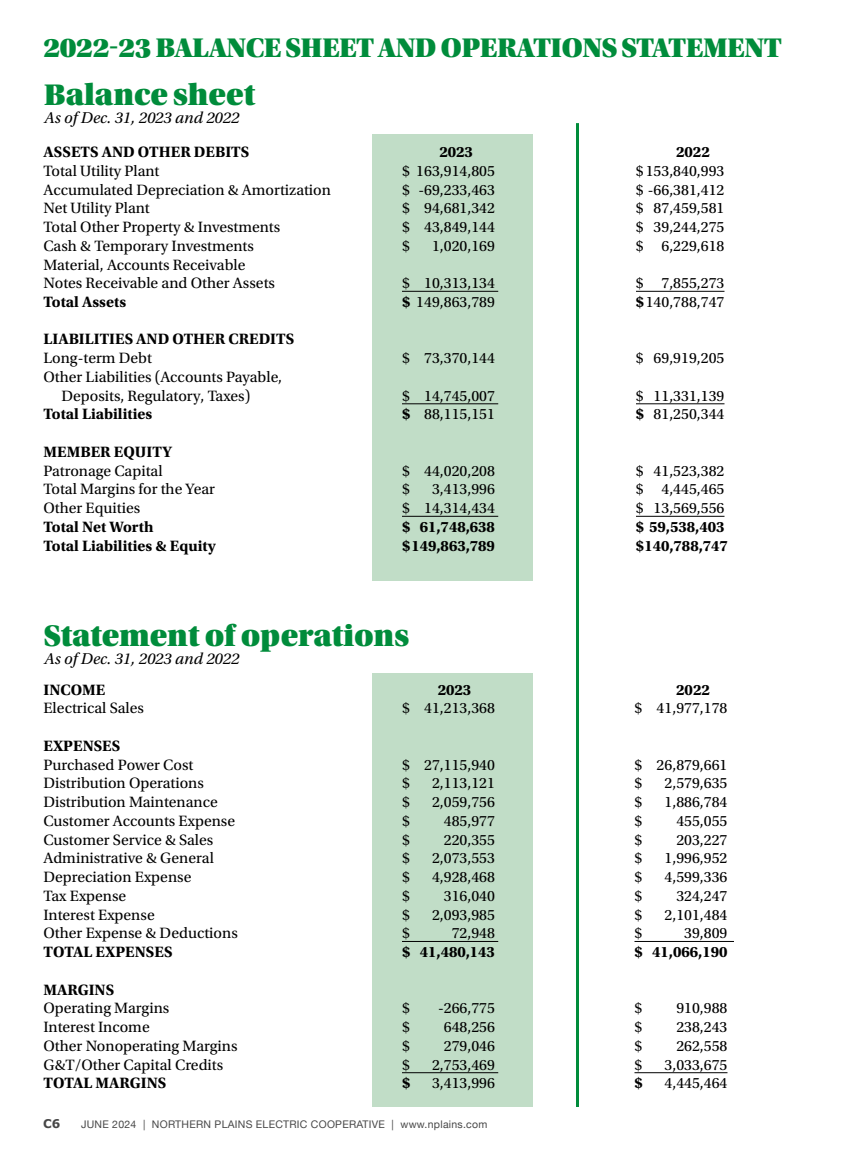
<style>
.page{position:relative;width:864px;height:1161px;background:#fff}
.page>*{position:absolute;margin:0;border:0;box-sizing:border-box;transform-origin:0 0}
.t1{font:31.5px "Utopia Std Black Headline";color:#008c3b}
.t2{font:28.5px "Utopia Std Black Headline";color:#008c3b}
.t3{font:italic 16.5px "Utopia Std";color:#000}
.t4{font:15.75px/18.8px "Utopia Std";color:#000}
.t5{font:700 15.75px "Utopia Std";color:#000}
.t6{font:700 12px "Verdana";color:#474747}
.t7{font:10.5px "Helvetica Neue";letter-spacing:.025em;color:#474747}
.s1{font-weight:700}
</style>
<div class="page">
<div style="left:372px;top:134px;width:161px;height:446px;background:#c1ddc7"></div>
<div style="left:372px;top:673px;width:161px;height:434px;background:#c1ddc7"></div>
<hr style="left:402px;top:291px;width:96px;height:1px;background:#000">
<hr style="left:636px;top:291px;width:88px;height:1px;background:#000">
<hr style="left:402px;top:403px;width:96px;height:1px;background:#000">
<hr style="left:636px;top:403px;width:88px;height:1px;background:#000">
<hr style="left:402px;top:516px;width:96px;height:1px;background:#000">
<hr style="left:636px;top:516px;width:88px;height:1px;background:#000">
<hr style="left:402px;top:941px;width:96px;height:1px;background:#000">
<hr style="left:634px;top:941px;width:100px;height:1px;background:#000">
<hr style="left:402px;top:1072px;width:96px;height:1px;background:#000">
<hr style="left:634px;top:1072px;width:94px;height:1px;background:#000">
<hr style="left:576px;top:123px;width:3px;height:984px;background:#008c3b">
<h2 class="t2" style="left:43px;top:33px;width:740px">2022-23 BALANCE SHEET AND OPERATIONS STATEMENT</h2>
<h1 class="t1" style="left:44px;top:78px;width:212px">Balance sheet</h1>
<p class="t3" style="left:44px;top:109px;width:197px">As of Dec. 31, 2023 and 2022</p>
<p class="t5" style="left:44px;top:143px;width:207px">ASSETS AND OTHER DEBITS</p>
<p class="t5" style="left:439px;top:143px;width:35px">2023</p>
<p class="t5" style="left:676px;top:143px;width:35px">2022</p>
<p class="t4" style="left:44px;top:162px;width:117px">Total Utility Plant</p>
<p class="t4" style="left:402px;top:162px;width:95px">$ 163,914,805</p>
<p class="t4" style="left:636px;top:162px;width:90px">$153,840,993</p>
<p class="t4" style="left:44px;top:180px;width:289px">Accumulated Depreciation &amp; Amortization</p>
<p class="t4" style="left:402px;top:180px;width:95px">$ -69,233,463</p>
<p class="t4" style="left:636px;top:180px;width:90px">$ -66,381,412</p>
<p class="t4" style="left:44px;top:199px;width:108px">Net Utility Plant</p>
<p class="t4" style="left:402px;top:199px;width:95px">$ 94,681,342</p>
<p class="t4" style="left:636px;top:199px;width:90px">$ 87,459,581</p>
<p class="t4" style="left:44px;top:218px;width:238px">Total Other Property &amp; Investments</p>
<p class="t4" style="left:402px;top:218px;width:95px">$ 43,849,144</p>
<p class="t4" style="left:636px;top:218px;width:90px">$ 39,244,275</p>
<p class="t4" style="left:44px;top:237px;width:212px">Cash &amp; Temporary Investments</p>
<p class="t4" style="left:402px;top:237px;width:9px">$</p>
<p class="t4" style="left:432px;top:237px;width:64px">1,020,169</p>
<p class="t4" style="left:636px;top:237px;width:90px">$ 6,229,618</p>
<p class="t4" style="left:44px;top:255px;width:233px">Material, Accounts Receivable<br>Notes Receivable and Other Assets</p>
<p class="t4" style="left:402px;top:274px;width:95px">$ 10,313,134</p>
<p class="t4" style="left:636px;top:274px;width:90px">$ 7,855,273</p>
<p class="t5" style="left:44px;top:293px;width:84px">Total Assets</p>
<p class="t4" style="left:402px;top:293px;width:95px"><span class="s1">$</span> 149,863,789</p>
<p class="t4" style="left:636px;top:293px;width:90px"><span class="s1">$</span>140,788,747</p>
<p class="t5" style="left:44px;top:330px;width:252px">LIABILITIES AND OTHER CREDITS</p>
<p class="t4" style="left:44px;top:349px;width:110px">Long-term Debt</p>
<p class="t4" style="left:402px;top:349px;width:95px">$ 73,370,144</p>
<p class="t4" style="left:636px;top:349px;width:90px">$ 69,919,205</p>
<p class="t4" style="left:62px;top:368px;width:222px;text-indent:-18px">Other Liabilities (Accounts Payable,<br>Deposits, Regulatory, Taxes)</p>
<p class="t4" style="left:402px;top:387px;width:95px">$ 14,745,007</p>
<p class="t4" style="left:636px;top:387px;width:90px">$ 11,331,139</p>
<p class="t5" style="left:44px;top:405px;width:110px">Total Liabilities</p>
<p class="t4" style="left:402px;top:405px;width:95px"><span class="s1">$</span> 88,115,151</p>
<p class="t4" style="left:636px;top:405px;width:90px"><span class="s1">$</span> 81,250,344</p>
<p class="t5" style="left:44px;top:443px;width:130px">MEMBER EQUITY</p>
<p class="t4" style="left:44px;top:461px;width:121px">Patronage Capital</p>
<p class="t4" style="left:402px;top:461px;width:95px">$ 44,020,208</p>
<p class="t4" style="left:636px;top:461px;width:90px">$ 41,523,382</p>
<p class="t4" style="left:44px;top:480px;width:173px">Total Margins for the Year</p>
<p class="t4" style="left:402px;top:480px;width:9px">$</p>
<p class="t4" style="left:432px;top:480px;width:64px">3,413,996</p>
<p class="t4" style="left:636px;top:480px;width:90px">$ 4,445,465</p>
<p class="t4" style="left:44px;top:499px;width:98px">Other Equities</p>
<p class="t4" style="left:402px;top:499px;width:95px">$ 14,314,434</p>
<p class="t4" style="left:636px;top:499px;width:90px">$ 13,569,556</p>
<p class="t5" style="left:44px;top:518px;width:111px">Total Net Worth</p>
<p class="t5" style="left:402px;top:518px;width:95px">$ 61,748,638</p>
<p class="t5" style="left:636px;top:518px;width:90px">$ 59,538,403</p>
<p class="t5" style="left:44px;top:536px;width:174px">Total Liabilities &amp; Equity</p>
<p class="t5" style="left:402px;top:536px;width:95px">$149,863,789</p>
<p class="t5" style="left:636px;top:536px;width:93px">$140,788,747</p>
<h1 class="t1" style="left:44px;top:619px;width:366px">Statement of operations</h1>
<p class="t3" style="left:44px;top:649px;width:197px">As of Dec. 31, 2023 and 2022</p>
<p class="t5" style="left:44px;top:680px;width:63px">INCOME</p>
<p class="t5" style="left:438px;top:680px;width:35px">2023</p>
<p class="t5" style="left:676px;top:680px;width:35px">2022</p>
<p class="t4" style="left:44px;top:699px;width:102px">Electrical Sales</p>
<p class="t4" style="left:402px;top:699px;width:95px">$ 41,213,368</p>
<p class="t4" style="left:635px;top:699px;width:95px">$ 41,977,178</p>
<p class="t5" style="left:44px;top:737px;width:78px">EXPENSES</p>
<p class="t4" style="left:44px;top:756px;width:151px">Purchased Power Cost</p>
<p class="t4" style="left:402px;top:756px;width:95px">$ 27,115,940</p>
<p class="t4" style="left:635px;top:756px;width:95px">$ 26,879,661</p>
<p class="t4" style="left:44px;top:774px;width:162px">Distribution Operations</p>
<p class="t4" style="left:402px;top:774px;width:9px">$</p>
<p class="t4" style="left:432px;top:774px;width:64px">2,113,121</p>
<p class="t4" style="left:635px;top:774px;width:9px">$</p>
<p class="t4" style="left:665px;top:774px;width:64px">2,579,635</p>
<p class="t4" style="left:44px;top:793px;width:176px">Distribution Maintenance</p>
<p class="t4" style="left:402px;top:793px;width:9px">$</p>
<p class="t4" style="left:432px;top:793px;width:64px">2,059,756</p>
<p class="t4" style="left:635px;top:793px;width:9px">$</p>
<p class="t4" style="left:665px;top:793px;width:64px">1,886,784</p>
<p class="t4" style="left:44px;top:812px;width:193px">Customer Accounts Expense</p>
<p class="t4" style="left:402px;top:812px;width:9px">$</p>
<p class="t4" style="left:444px;top:812px;width:53px">485,977</p>
<p class="t4" style="left:635px;top:812px;width:9px">$</p>
<p class="t4" style="left:676px;top:812px;width:53px">455,055</p>
<p class="t4" style="left:44px;top:830px;width:171px">Customer Service &amp; Sales</p>
<p class="t4" style="left:402px;top:830px;width:9px">$</p>
<p class="t4" style="left:444px;top:830px;width:53px">220,355</p>
<p class="t4" style="left:635px;top:830px;width:9px">$</p>
<p class="t4" style="left:676px;top:830px;width:53px">203,227</p>
<p class="t4" style="left:44px;top:849px;width:172px">Administrative &amp; General</p>
<p class="t4" style="left:402px;top:849px;width:9px">$</p>
<p class="t4" style="left:432px;top:849px;width:64px">2,073,553</p>
<p class="t4" style="left:635px;top:849px;width:9px">$</p>
<p class="t4" style="left:665px;top:849px;width:64px">1,996,952</p>
<p class="t4" style="left:44px;top:868px;width:149px">Depreciation Expense</p>
<p class="t4" style="left:402px;top:868px;width:9px">$</p>
<p class="t4" style="left:432px;top:868px;width:64px">4,928,468</p>
<p class="t4" style="left:635px;top:868px;width:9px">$</p>
<p class="t4" style="left:665px;top:868px;width:64px">4,599,336</p>
<p class="t4" style="left:44px;top:887px;width:84px">Tax Expense</p>
<p class="t4" style="left:402px;top:887px;width:9px">$</p>
<p class="t4" style="left:444px;top:887px;width:53px">316,040</p>
<p class="t4" style="left:635px;top:887px;width:9px">$</p>
<p class="t4" style="left:676px;top:887px;width:53px">324,247</p>
<p class="t4" style="left:44px;top:905px;width:113px">Interest Expense</p>
<p class="t4" style="left:402px;top:905px;width:9px">$</p>
<p class="t4" style="left:432px;top:905px;width:64px">2,093,985</p>
<p class="t4" style="left:635px;top:905px;width:9px">$</p>
<p class="t4" style="left:665px;top:905px;width:64px">2,101,484</p>
<p class="t4" style="left:44px;top:924px;width:196px">Other Expense &amp; Deductions</p>
<p class="t4" style="left:402px;top:924px;width:9px">$</p>
<p class="t4" style="left:452px;top:924px;width:45px">72,948</p>
<p class="t4" style="left:635px;top:924px;width:9px">$</p>
<p class="t4" style="left:684px;top:924px;width:45px">39,809</p>
<p class="t5" style="left:44px;top:943px;width:131px">TOTAL EXPENSES</p>
<p class="t5" style="left:402px;top:943px;width:95px">$ 41,480,143</p>
<p class="t5" style="left:635px;top:943px;width:95px">$ 41,066,190</p>
<p class="t5" style="left:44px;top:980px;width:72px">MARGINS</p>
<p class="t4" style="left:44px;top:999px;width:127px">Operating Margins</p>
<p class="t4" style="left:402px;top:999px;width:9px">$</p>
<p class="t4" style="left:438px;top:999px;width:58px">-266,775</p>
<p class="t4" style="left:635px;top:999px;width:9px">$</p>
<p class="t4" style="left:676px;top:999px;width:53px">910,988</p>
<p class="t4" style="left:44px;top:1018px;width:108px">Interest Income</p>
<p class="t4" style="left:402px;top:1018px;width:9px">$</p>
<p class="t4" style="left:444px;top:1018px;width:53px">648,256</p>
<p class="t4" style="left:635px;top:1018px;width:9px">$</p>
<p class="t4" style="left:676px;top:1018px;width:53px">238,243</p>
<p class="t4" style="left:44px;top:1037px;width:196px">Other Nonoperating Margins</p>
<p class="t4" style="left:402px;top:1037px;width:9px">$</p>
<p class="t4" style="left:444px;top:1037px;width:53px">279,046</p>
<p class="t4" style="left:635px;top:1037px;width:9px">$</p>
<p class="t4" style="left:676px;top:1037px;width:53px">262,558</p>
<p class="t4" style="left:44px;top:1055px;width:181px">G&amp;T/Other Capital Credits</p>
<p class="t4" style="left:402px;top:1055px;width:9px">$</p>
<p class="t4" style="left:432px;top:1055px;width:64px">2,753,469</p>
<p class="t4" style="left:635px;top:1055px;width:9px">$</p>
<p class="t4" style="left:665px;top:1055px;width:64px">3,033,675</p>
<p class="t5" style="left:44px;top:1074px;width:124px">TOTAL MARGINS</p>
<p class="t5" style="left:402px;top:1074px;width:10px">$</p>
<p class="t4" style="left:432px;top:1074px;width:64px">3,413,996</p>
<p class="t5" style="left:635px;top:1074px;width:10px">$</p>
<p class="t4" style="left:665px;top:1074px;width:64px">4,445,464</p>
<p class="t6" style="left:43px;top:1115px;width:19px">C6</p>
<p class="t7" style="left:81px;top:1116px;width:408px">JUNE 2024 | NORTHERN PLAINS ELECTRIC COOPERATIVE | www.nplains.com</p>
</div>
